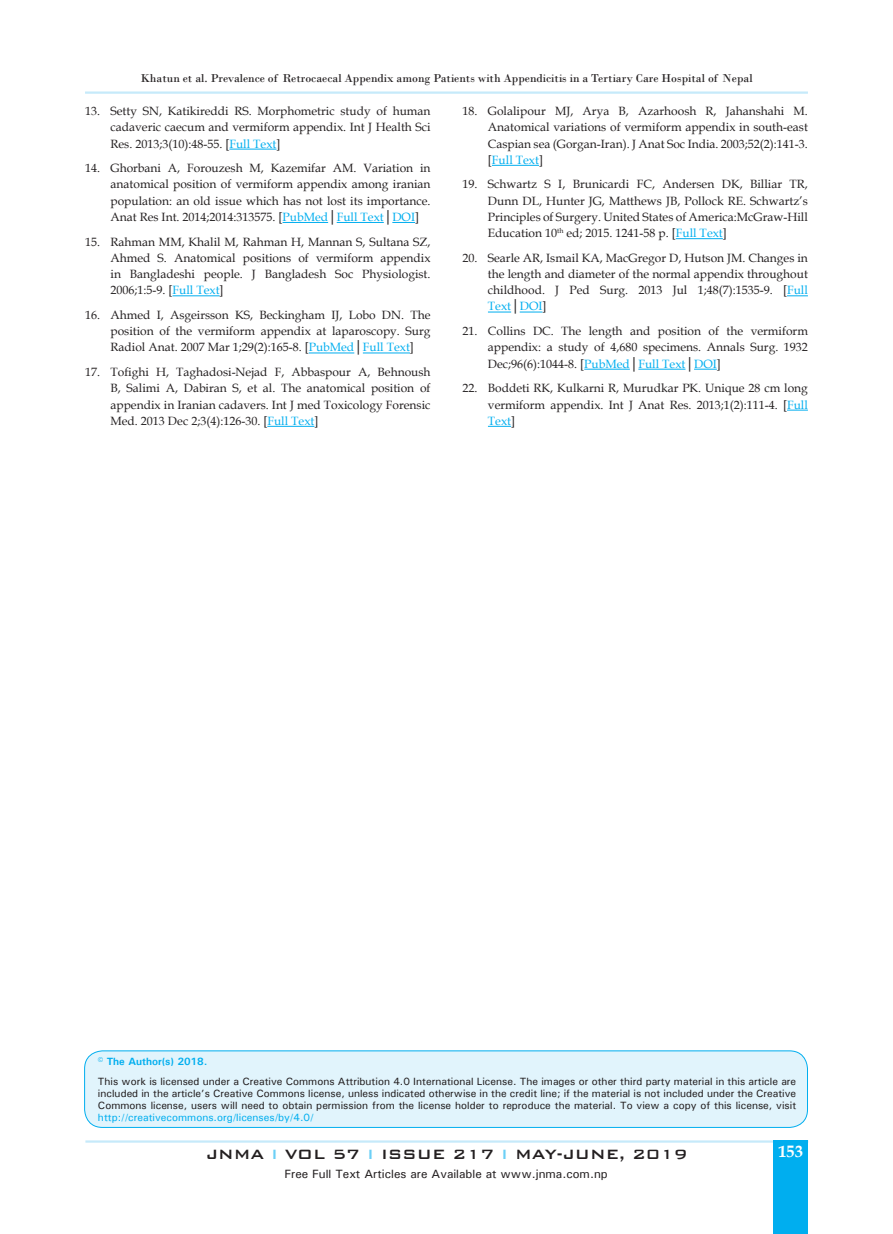
<style>
.page{position:relative;width:893px;height:1234px;background:#fff}
.page>*{position:absolute;margin:0;border:0;box-sizing:border-box;transform-origin:0 0}
.t1{font:500 18px "Bank Gothic BT";color:#231f20}
.t2{font:700 16.5px "Book Antiqua";color:#fff}
.t3{font:12px/16.2px "Book Antiqua";color:#231f20;text-align:justify}
.Introduction{font:12px "Bodoni";color:#231f20}
.t4{font:500 12px "Univers";color:#231f20}
.Normal_wrd_2{font:500 10.5px/12px "Univers";color:#231f20;text-align:justify}
.Normal_wrd_2-2{font:700 10.5px "Univers";color:#00aeef}
.s1{color:#00aeef}
.s2{color:#6bcff6}
</style>
<div class="page">
<hr style="left:85px;top:1140px;width:723px;height:2px;background:#c6eafa">
<div style="left:774px;top:1139px;width:34px;height:94px;background:#00aeef"></div>
<hr style="left:85px;top:91px;width:723px;height:3px;background:#c6eafa">
<hr style="left:229px;top:149px;width:47px;height:1px;background:#00aeef">
<hr style="left:283px;top:222px;width:45px;height:1px;background:#00aeef">
<hr style="left:337px;top:222px;width:47px;height:1px;background:#00aeef">
<svg style="left:392px;top:222px;width:23px;height:1px"></svg>
<hr style="left:173px;top:295px;width:47px;height:1px;background:#00aeef">
<hr style="left:309px;top:352px;width:45px;height:1px;background:#00aeef">
<hr style="left:363px;top:352px;width:47px;height:1px;background:#00aeef">
<hr style="left:267px;top:426px;width:47px;height:1px;background:#00aeef">
<hr style="left:492px;top:165px;width:47px;height:1px;background:#00aeef">
<hr style="left:676px;top:238px;width:47px;height:1px;background:#00aeef">
<svg style="left:787px;top:295px;width:21px;height:1px"></svg>
<svg style="left:488px;top:311px;width:23px;height:1px"></svg>
<svg style="left:520px;top:311px;width:22px;height:1px"></svg>
<hr style="left:584px;top:369px;width:46px;height:1px;background:#00aeef">
<hr style="left:638px;top:369px;width:47px;height:1px;background:#00aeef">
<svg style="left:694px;top:369px;width:23px;height:1px"></svg>
<svg style="left:787px;top:409px;width:21px;height:1px"></svg>
<svg style="left:488px;top:426px;width:23px;height:1px"></svg>
<div style="left:85px;top:1050px;width:722px;height:77px;background:#e1f4fc;border-radius:18px"></div>
<div style="left:84px;top:1050px;width:724px;height:77px;border:1px solid #00aeef;border-radius:18px"></div>
<p class="Introduction" style="left:140px;top:71px;width:614px">Khatun et al. Prevalence of Retrocaecal Appendix among Patients with Appendicitis in a Tertiary Care Hospital of Nepal</p>
<p class="t3" style="left:111px;top:103px;width:321px;text-indent:-26px">13. Setty SN, Katikireddi RS. Morphometric study of human cadaveric caecum and vermiform appendix. Int J Health Sci Res. 2013;3(10):48-55. [<span class="s1">Full Text</span>]</p>
<p class="t3" style="left:111px;top:160px;width:321px;text-indent:-26px">14. Ghorbani A, Forouzesh M, Kazemifar AM. Variation in anatomical position of vermiform appendix among iranian population: an old issue which has not lost its importance.<br>Anat Res Int. 2014;2014:313575. [<span class="s1">PubMed</span>│<span class="s1">Full Text</span>│<span class="s1">DOI</span>]</p>
<p class="t3" style="left:111px;top:233px;width:321px;text-indent:-26px">15. Rahman MM, Khalil M, Rahman H, Mannan S, Sultana SZ, Ahmed S. Anatomical positions of vermiform appendix in Bangladeshi people. J Bangladesh Soc Physiologist.<br>2006;1:5-9. [<span class="s1">Full Text</span>]</p>
<p class="t3" style="left:111px;top:306px;width:321px;text-indent:-26px">16. Ahmed I, Asgeirsson KS, Beckingham IJ, Lobo DN. The position of the vermiform appendix at laparoscopy. Surg Radiol Anat. 2007 Mar 1;29(2):165-8. [<span class="s1">PubMed</span>│<span class="s1">Full Text</span>]</p>
<p class="t3" style="left:111px;top:363px;width:321px;text-indent:-26px">17. Tofighi H, Taghadosi-Nejad F, Abbaspour A, Behnoush B, Salimi A, Dabiran S, et al. The anatomical position of appendix in Iranian cadavers. Int J med Toxicology Forensic Med. 2013 Dec 2;3(4):126-30. [<span class="s1">Full Text</span>]</p>
<p class="t3" style="left:488px;top:103px;width:321px;text-indent:-26px">18. Golalipour MJ, Arya B, Azarhoosh R, Jahanshahi M.<br>Anatomical variations of vermiform appendix in south-east Caspian sea (Gorgan-Iran). J Anat Soc India. 2003;52(2):141-3. [<span class="s1">Full Text</span>]</p>
<p class="t3" style="left:488px;top:176px;width:321px;text-indent:-26px">19. Schwartz S I, Brunicardi FC, Andersen DK, Billiar TR, Dunn DL, Hunter JG, Matthews JB, Pollock RE. Schwartz’s Principles of Surgery. United States of America:McGraw-Hill Education 10<sup>th</sup> ed; 2015. 1241-58 p. [<span class="s1">Full Text</span>]</p>
<p class="t3" style="left:488px;top:249px;width:321px;text-indent:-26px">20. Searle AR, Ismail KA, MacGregor D, Hutson JM. Changes in the length and diameter of the normal appendix throughout childhood. J Ped Surg. 2013 Jul 1;48(7):1535-9. [<span class="s1">Full Text</span>│<span class="s1">DOI</span>]</p>
<p class="t3" style="left:488px;top:322px;width:321px;text-indent:-26px">21. Collins DC. The length and position of the vermiform appendix: a study of 4,680 specimens. Annals Surg. 1932<br>Dec;96(6):1044-8. [<span class="s1">PubMed</span>│<span class="s1">Full Text</span>│<span class="s1">DOI</span>]</p>
<p class="t3" style="left:488px;top:380px;width:321px;text-indent:-26px">22. Boddeti RK, Kulkarni R, Murudkar PK. Unique 28 cm long vermiform appendix. Int J Anat Res. 2013;1(2):111-4. [<span class="s1">Full Text</span>]</p>
<p class="Normal_wrd_2-2" style="left:98px;top:1054px;width:111px">© The Author(s) 2018.</p>
<p class="Normal_wrd_2" style="left:98px;top:1075px;width:700px">This work is licensed under a Creative Commons Attribution 4.0 International License. The images or other third party material in this article are included in the article’s Creative Commons license, unless indicated otherwise in the credit line; if the material is not included under the Creative Commons license, users will need to obtain permission from the license holder to reproduce the material. To view a copy of this license, visit <span class="s1">http://creativecommons.org/licenses/by/4.0/</span></p>
<h1 class="t1" style="left:206px;top:1143px;width:483px">JNMA <span class="s2">I</span> VOL 57 <span class="s2">I</span> ISSUE 217 <span class="s2">I</span> MAY-JUNE, 2019</h1>
<h2 class="t2" style="left:778px;top:1140px;width:26px">153</h2>
<p class="t4" style="left:284px;top:1166px;width:325px">Free Full Text Articles are Available at www.jnma.com.np</p>
</div>
